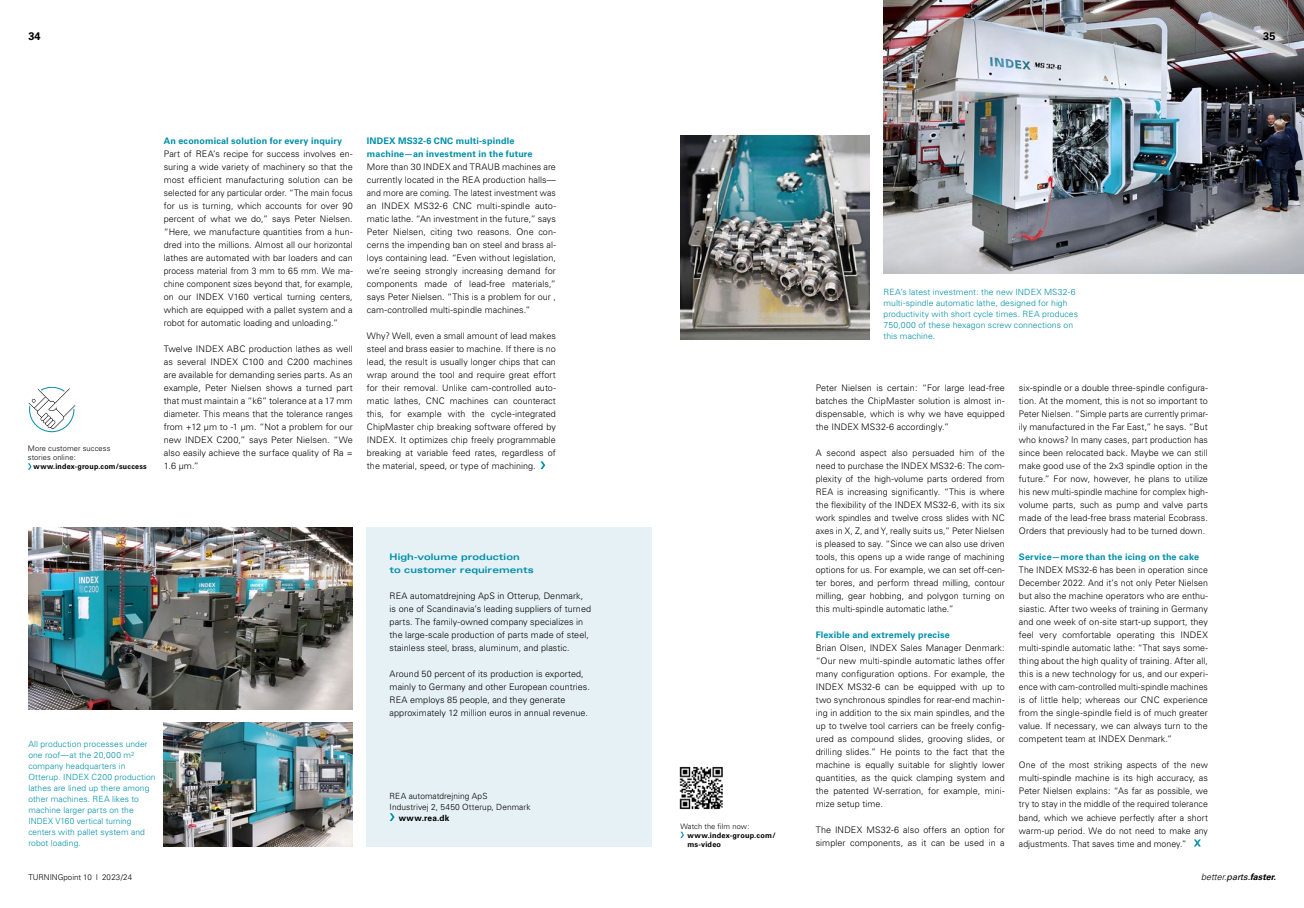
<style>
.page{position:relative;width:1304px;height:908px;background:#fff}
.page>*{position:absolute;margin:0;border:0;box-sizing:border-box;transform-origin:0 0}
.t1{font:700 11px "Univers";color:#000}
.t2{font:300 9px/13px "Univers";letter-spacing:.005em;color:#000;text-align:justify}
.t3{font:700 9px/13px "Univers";letter-spacing:.015em;color:#008fa8}
.t4{font:700 expanded 9px/13px "Univers";letter-spacing:.005em;color:#008fa8}
.t5{font:italic 300 9px "Univers";color:#000}
.t6{font:300 8.6px/11.1px "Univers";letter-spacing:.01em;color:#008fa8}
.t7{font:300 8.5px/11px "Univers";letter-spacing:.01em;color:#008fa8}
.t8{font:300 8.5px/11px "Univers";letter-spacing:.01em;color:#000}
.t9{font:700 8.5px "Univers";letter-spacing:.025em;color:#000}
.t10{font:300 8px "Univers";color:#000}
.t11{font:300 7.5px/9px "Univers";letter-spacing:.015em;color:#000}
.t12{font:700 7.5px/9px "Univers";letter-spacing:.03em;color:#000}
.t13{font:700 7.5px "Univers";letter-spacing:.03em;color:#000;scale:.95 1}
.s1{font-weight:400}
.s2{font-weight:700}
</style>
<div class="page">
<img style="left:28px;top:527px;width:325px;height:182px">
<img style="left:883px;top:0;width:421px;height:274px">
<img style="left:680px;top:135px;width:189px;height:204px">
<img style="left:164px;top:722px;width:189px;height:124px">
<svg style="left:1194px;top:839px;width:7px;height:7px"></svg>
<svg style="left:540px;top:461px;width:5px;height:8px"></svg>
<div style="left:367px;top:527px;width:285px;height:319px;background:#e6f1f5"></div>
<svg style="left:390px;top:813px;width:5px;height:7px"></svg>
<svg style="left:28px;top:387px;width:48px;height:45px"></svg>
<svg style="left:28px;top:463px;width:4px;height:6px"></svg>
<svg style="left:680px;top:831px;width:4px;height:6px"></svg>
<img style="left:679px;top:766px;width:44px;height:44px">
<p class="t1" style="left:28px;top:29px;width:14px">34</p>
<p class="t11" style="left:28px;top:444px;width:84px">More customer success stories online:</p>
<p class="t13" style="left:34px;top:462px;width:121px">www.index-group.com/success</p>
<p class="t3" style="left:164px;top:134px;width:180px">An economical solution for every inquiry</p>
<p class="t2" style="left:164px;top:147px;width:190px">Part of REA’s recipe for success involves en&shy;suring a wide variety of machinery so that the most efficient manufacturing solution can be selected for any particular order. “The main focus for us is turning, which accounts for over 90 percent of what we do,” says Peter Nielsen. “Here, we manufacture quantities from a hun&shy;dred into the millions. Almost all our horizontal lathes are automated with bar loaders and can process material from 3 mm to 65 mm. We ma&shy;chine component sizes beyond that, for example, on our INDEX V160 vertical turning centers, which are equipped with a pallet system and a robot for automatic loading and unloading.”</p>
<p class="t2" style="left:164px;top:342px;width:190px">Twelve INDEX ABC production lathes as well as several INDEX C100 and C200 machines are available for demanding series parts. As an example, Peter Nielsen shows a turned part that must maintain a “k6” tolerance at a 17 mm diameter. This means that the tolerance ranges from +12 µm to -1 µm. “Not a problem for our new INDEX C200,” says Peter Nielsen. “We also easily achieve the surface quality of Ra = 1.6 µm.”</p>
<p class="t3" style="left:367px;top:134px;width:167px">INDEX MS32-6 CNC multi-spindle machine—an investment in the future</p>
<p class="t2" style="left:367px;top:160px;width:191px">More than 30 INDEX and TRAUB machines are currently located in the REA production halls— and more are coming. The latest investment was an INDEX MS32-6 CNC multi-spindle auto&shy;matic lathe. “An investment in the future,” says Peter Nielsen, citing two reasons. One con&shy;cerns the impending ban on steel and brass al&shy;loys containing lead. “Even without legislation, we’re seeing strongly increasing demand for components made of lead-free materials,” says Peter Nielsen. “This is a problem for our , cam-controlled multi-spindle machines.”</p>
<p class="t2" style="left:367px;top:329px;width:191px">Why? Well, even a small amount of lead makes steel and brass easier to machine. If there is no lead, the result is usually longer chips that can wrap around the tool and require great effort for their removal. Unlike cam-controlled auto&shy;matic lathes, CNC machines can counteract this, for example with the cycle-integrated ChipMaster chip breaking software offered by INDEX. It optimizes chip freely programmable breaking at variable feed rates, regardless of the material, speed, or type of machining.</p>
<p class="t7" style="left:28px;top:738px;width:129px">All production processes under one roof—at the 20,000 m<sup>2 </sup>company headquarters in<br>Otterup. INDEX C200 production lathes are lined up there among other machines. REA likes to machine larger parts on the<br>INDEX V160 vertical turning centers with pallet system and robot loading.</p>
<p class="t4" style="left:390px;top:550px;width:146px">High-volume production<br>to customer requirements</p>
<p class="t2" style="left:390px;top:589px;width:203px;text-align:left">REA automatdrejning ApS in Otterup, Denmark, is one of Scandinavia’s leading suppliers of turned parts. The family-owned company specializes in the large-scale production of parts made of steel, stainless steel, brass, aluminum, and plastic.</p>
<p class="t2" style="left:390px;top:667px;width:202px;text-align:left">Around 50 percent of its production is exported, mainly to Germany and other European countries.<br>REA employs 85 people, and they generate approximately 12 million euros in annual revenue.</p>
<p class="t8" style="left:390px;top:790px;width:142px">REA automatdrejning ApS<br>Industrivej 2, 5450 Otterup, Denmark</p>
<p class="t9" style="left:399px;top:812px;width:52px">www.rea.dk</p>
<p class="t1" style="left:1263px;top:29px;width:14px">35</p>
<p class="t11" style="left:680px;top:821px;width:71px">Watch the film now:</p>
<p class="t12" style="left:687px;top:830px;width:90px">www.index-group.com/ ms-video</p>
<p class="t6" style="left:883px;top:286px;width:196px">REA’s latest investment: the new INDEX MS32-6 multi-spindle automatic lathe, designed for high productivity with short cycle times. REA produces 750,000 of these hexagon screw connections on this machine.</p>
<p class="t2" style="left:816px;top:381px;width:190px">Peter Nielsen is certain: “For large lead-free batches the ChipMaster solution is almost in&shy;dispensable, which is why we have equipped the INDEX MS32-6 accordingly.”</p>
<p class="t2" style="left:816px;top:446px;width:191px">A second aspect also persuaded him of the need to purchase the INDEX MS32-6: The com&shy;plexity of the high-volume parts ordered from REA is increasing significantly. “This is where the flexibility of the INDEX MS32-6, with its six work spindles and twelve cross slides with NC axes in X, Z, and Y, really suits us,” Peter Nielsen is pleased to say. “Since we can also use driven tools, this opens up a wide range of machining options for us. For example, we can set off-cen&shy;ter bores, and perform thread milling, contour milling, gear hobbing, and polygon turning on this multi-spindle automatic lathe.”</p>
<p class="t3" style="left:816px;top:628px;width:135px">Flexible and extremely precise</p>
<p class="t2" style="left:816px;top:641px;width:190px">Brian Olsen, INDEX Sales Manager Denmark: “Our new multi-spindle automatic lathes offer many configuration options. For example, the INDEX MS32-6 can be equipped with up to two synchronous spindles for rear-end machin&shy;ing in addition to the six main spindles, and the up to twelve tool carriers can be freely config&shy;ured as compound slides, grooving slides, or drilling slides.” He points to the fact that the machine is equally suitable for slightly lower quantities, as the quick clamping system and the patented W-serration, for example, mini&shy;mize setup time.</p>
<p class="t2" style="left:816px;top:823px;width:190px">The INDEX MS32-6 also offers an option for simpler components, as it can be used in a</p>
<p class="t2" style="left:1019px;top:381px;width:190px">six-spindle or a double three-spindle configura&shy;tion. At the moment, this is not so important to Peter Nielsen. “Simple parts are currently primar&shy;ily manufactured in the Far East,” he says. “But who knows? In many cases, part production has since been relocated back. Maybe we can still make good use of the 2x3 spindle option in the future.” For now, however, he plans to utilize his new multi-spindle machine for complex high&shy;volume parts, such as pump and valve parts made of the lead-free brass material Ecobrass.<br>Orders that previously had to be turned down.</p>
<p class="t3" style="left:1019px;top:550px;width:182px">Service—more than the icing on the cake</p>
<p class="t2" style="left:1019px;top:563px;width:191px">The INDEX MS32-6 has been in operation since December 2022. And it’s not only Peter Nielsen but also the machine operators who are enthu&shy;siastic. After two weeks of training in Germany and one week of on-site start-up support, they feel very comfortable operating this INDEX multi-spindle automatic lathe: “That says some&shy;thing about the high quality of training. After all, this is a new technology for us, and our experi&shy;ence with cam-controlled multi-spindle machines is of little help; whereas our CNC experience from the single-spindle field is of much greater value. If necessary, we can always turn to the competent team at INDEX Denmark.”</p>
<p class="t2" style="left:1019px;top:758px;width:191px">One of the most striking aspects of the new multi-spindle machine is its high accuracy, as Peter Nielsen explains: “As far as possible, we try to stay in the middle of the required tolerance band, which we achieve perfectly after a short warm-up period. We do not need to make any adjustments. That saves time and money.”</p>
<p class="t10" style="left:28px;top:872px;width:105px">TURNINGpoint 10 I 2023/24</p>
<p class="t5" style="left:1201px;top:871px;width:76px">better.<span class="s1">parts.</span><span class="s2">faster.</span></p>
</div>
